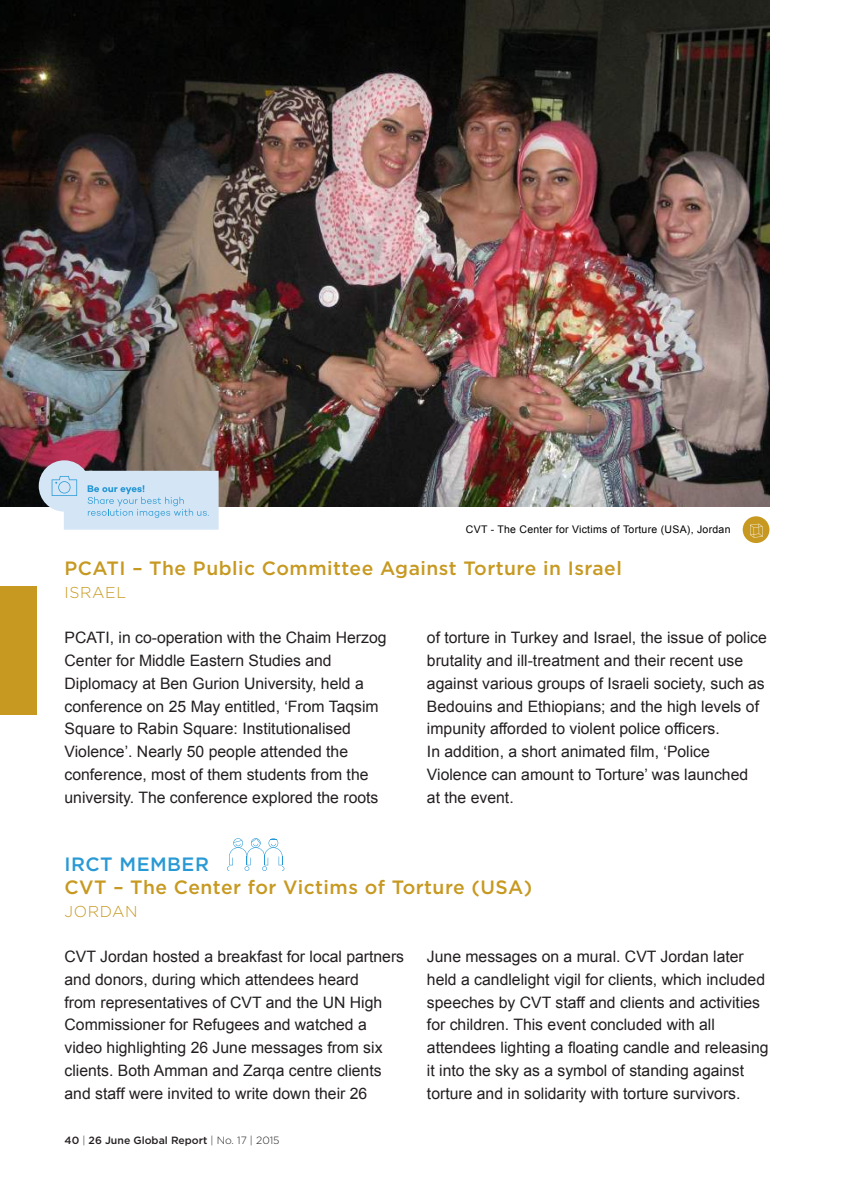
<style>
.page{position:relative;width:844px;height:1191px;background:#fff}
.page>*{position:absolute;margin:0;border:0;box-sizing:border-box;transform-origin:0 0}
.t1{font:500 19.25px "Gotham";letter-spacing:.025em;color:#c79921}
.t2{font:500 19.25px "Gotham";letter-spacing:.025em;color:#2999d5}
.t3{font:15.75px/22.8px "Arial";color:#231f20}
.t4{font:300 15.75px "Gotham";letter-spacing:.04em;color:#c79921}
.t5{font:10.5px "Arial";letter-spacing:.025em;color:#000}
.t6{font:500 10.5px "Gotham";color:#231f20}
.s1{font-weight:300}
</style>
<div class="page">
<img style="left:0;top:0;width:769px;height:506px">
<svg style="left:742px;top:516px;width:27px;height:27px"></svg>
<svg style="left:749px;top:524px;width:13px;height:13px"></svg>
<svg style="left:39px;top:460px;width:179px;height:69px;background:#becddc"></svg>
<div style="left:0;top:586px;width:37px;height:128px;background:#c79921"></div>
<svg style="left:227px;top:838px;width:57px;height:33px"></svg>
<p class="t5" style="left:466px;top:522px;width:266px">CVT - The Center for Victims of Torture (USA), Jordan</p>
<p class="t1" style="left:64px;top:557px;width:558px">PCATI – The Public Committee Against Torture in Israel</p>
<p class="t4" style="left:64px;top:584px;width:63px">ISRAEL</p>
<p class="t3" style="left:64px;top:626px;width:323px">PCATI, in co-operation with the Chaim Herzog Center for Middle Eastern Studies and Diplomacy at Ben Gurion University, held a conference on 25 May entitled, ‘From Taqsim Square to Rabin Square: Institutionalised Violence’. Nearly 50 people attended the conference, most of them students from the university. The conference explored the roots</p>
<p class="t3" style="left:427px;top:626px;width:341px">of torture in Turkey and Israel, the issue of police brutality and ill-treatment and their recent use against various groups of Israeli society, such as Bedouins and Ethiopians; and the high levels of impunity afforded to violent police officers.<br>In addition, a short animated film, ‘Police Violence can amount to Torture’ was launched<br>at the event.</p>
<p class="t2" style="left:64px;top:853px;width:146px">IRCT MEMBER</p>
<p class="t1" style="left:64px;top:876px;width:469px">CVT – The Center for Victims of Torture (USA)</p>
<p class="t4" style="left:64px;top:902px;width:75px">JORDAN</p>
<p class="t3" style="left:427px;top:945px;width:343px">June messages on a mural. CVT Jordan later held a candlelight vigil for clients, which included speeches by CVT staff and clients and activities for children. This event concluded with all attendees lighting a floating candle and releasing it into the sky as a symbol of standing against torture and in solidarity with torture survivors.</p>
<p class="t3" style="left:64px;top:945px;width:341px">CVT Jordan hosted a breakfast for local partners and donors, during which attendees heard<br>from representatives of CVT and the UN High Commissioner for Refugees and watched a video highlighting 26 June messages from six clients. Both Amman and Zarqa centre clients and staff were invited to write down their 26</p>
<p class="t6" style="left:64px;top:1134px;width:216px">40 <span class="s1">|</span> 26 June Global Report <span class="s1">| No. 17 | 2015</span></p>
</div>
